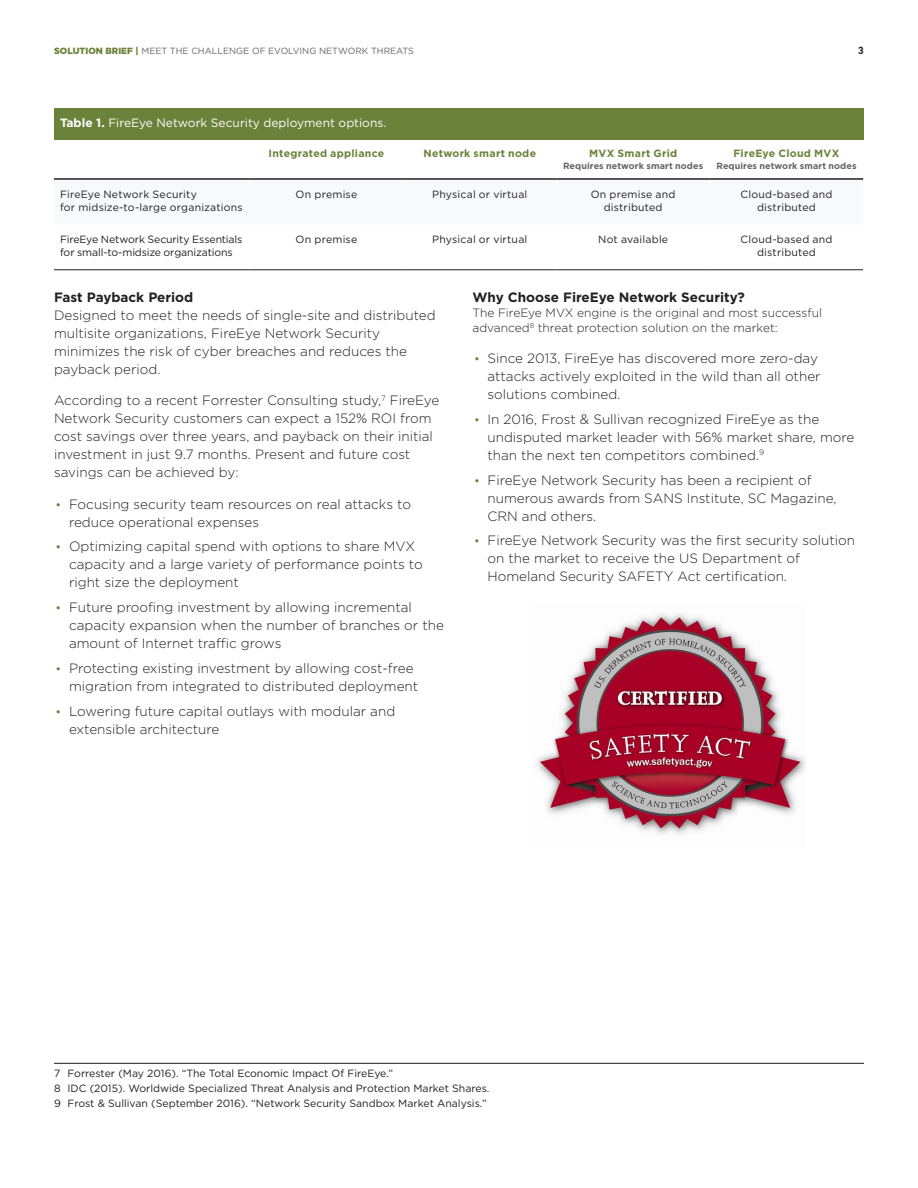
<style>
.page{position:relative;width:918px;height:1188px;background:#fff}
.page>*{position:absolute;margin:0;border:0;box-sizing:border-box;transform-origin:0 0}
.Body_Text_9_12{font:300 13.5px/18px "Gotham";color:#231f20}
.Subhead_Level_1{font:700 13.5px "Gotham";color:#231f20}
.Body_text8_5_11_5{font:300 12px/15px "Gotham";color:#231f20}
.t1{font:12px "Gotham";color:#fff}
.footnote_with_rule{font:10.5px "Gotham";color:#231f20}
.Table_Text_Body{font:10.5px/13.5px "Gotham";letter-spacing:.015em;color:#231f20;text-align:center}
.Table_Text_Body-2{font:10.5px/13.5px "Gotham";letter-spacing:-.01em;color:#231f20}
.Table_Head_2{font:700 10.5px "Gotham";letter-spacing:.025em;color:#6b823a}
.t2{font:700 10.5px "DIN2014";color:#231f20}
.t3{font:9px "Gotham";color:#656565}
.Table_Head_2-2{font:700 9px "Gotham";letter-spacing:.01em;color:#656565}
.s1{font-weight:900;color:#6b823a}
.s2{font-weight:700}
.s3{font-weight:400;font-size:12px;color:#6b823a}
</style>
<div class="page">
<img style="left:536px;top:613px;width:269px;height:221px">
<div style="left:54px;top:108px;width:809px;height:31px;background:#6b823a"></div>
<hr style="left:54px;top:178px;width:196px;height:2px;background:#231f20">
<hr style="left:250px;top:178px;width:153px;height:2px;background:#231f20">
<hr style="left:403px;top:178px;width:153px;height:2px;background:#231f20">
<hr style="left:556px;top:178px;width:154px;height:2px;background:#231f20">
<hr style="left:710px;top:178px;width:153px;height:2px;background:#231f20">
<hr style="left:54px;top:270px;width:196px;height:1px;background:#231f20">
<hr style="left:250px;top:270px;width:153px;height:1px;background:#231f20">
<hr style="left:403px;top:270px;width:153px;height:1px;background:#231f20">
<hr style="left:556px;top:270px;width:154px;height:1px;background:#231f20">
<hr style="left:710px;top:270px;width:153px;height:1px;background:#231f20">
<hr style="left:54px;top:1063px;width:810px;height:1px;background:#231f20">
<p class="t3" style="left:54px;top:45px;width:362px"><span class="s1">SOLUTION BRIEF |</span> MEET THE CHALLENGE OF EVOLVING NETWORK THREATS</p>
<p class="t2" style="left:858px;top:43px;width:7px">3</p>
<p class="t1" style="left:60px;top:115px;width:328px"><span class="s2">Table 1.</span> FireEye Network Security deployment options.</p>
<p class="Table_Head_2" style="left:269px;top:147px;width:117px">Integrated appliance</p>
<p class="Table_Head_2" style="left:423px;top:147px;width:114px">Network smart node</p>
<p class="Table_Head_2" style="left:589px;top:147px;width:90px">MVX Smart Grid</p>
<p class="Table_Head_2-2" style="left:563px;top:160px;width:142px">Requires network smart nodes</p>
<p class="Table_Head_2" style="left:734px;top:147px;width:107px">FireEye Cloud MVX</p>
<p class="Table_Head_2-2" style="left:716px;top:160px;width:142px">Requires network smart nodes</p>
<p class="Table_Text_Body" style="left:60px;top:187px;width:184px;text-align:left">FireEye Network Security<br>for midsize-to-large organizations</p>
<p class="Table_Text_Body" style="left:296px;top:187px;width:63px">On premise</p>
<p class="Table_Text_Body" style="left:432px;top:187px;width:97px">Physical or virtual</p>
<p class="Table_Text_Body" style="left:591px;top:187px;width:86px">On premise and distributed</p>
<p class="Table_Text_Body" style="left:740px;top:187px;width:94px">Cloud-based and distributed</p>
<p class="Table_Text_Body-2" style="left:60px;top:232px;width:184px">FireEye Network Security Essentials for small-to-midsize organizations</p>
<p class="Table_Text_Body" style="left:296px;top:232px;width:63px">On premise</p>
<p class="Table_Text_Body" style="left:432px;top:232px;width:97px">Physical or virtual</p>
<p class="Table_Text_Body" style="left:598px;top:232px;width:72px">Not available</p>
<p class="Table_Text_Body" style="left:740px;top:232px;width:94px">Cloud-based and distributed</p>
<p class="Subhead_Level_1" style="left:54px;top:288px;width:141px">Fast Payback Period</p>
<p class="Body_Text_9_12" style="left:54px;top:305px;width:383px">Designed to meet the needs of single-site and distributed multisite organizations, FireEye Network Security minimizes the risk of cyber breaches and reduces the payback period.</p>
<p class="Body_Text_9_12" style="left:54px;top:391px;width:387px">According to a recent Forrester Consulting study,<sup>7</sup> FireEye Network Security customers can expect a 152% ROI from cost savings over three years, and payback on their initial investment in just 9.7 months. Present and future cost savings can be achieved by:</p>
<p class="Body_Text_9_12" style="left:69px;top:494px;width:343px;text-indent:-14px"><span class="s3">•</span> Focusing security team resources on real attacks to reduce operational expenses</p>
<p class="Body_Text_9_12" style="left:69px;top:537px;width:355px;text-indent:-14px"><span class="s3">•</span> Optimizing capital spend with options to share MVX capacity and a large variety of performance points to right size the deployment</p>
<p class="Body_Text_9_12" style="left:69px;top:598px;width:376px;text-indent:-14px"><span class="s3">•</span> Future proofing investment by allowing incremental capacity expansion when the number of branches or the amount of Internet traffic grows</p>
<p class="Body_Text_9_12" style="left:69px;top:659px;width:351px;text-indent:-14px"><span class="s3">•</span> Protecting existing investment by allowing cost-free migration from integrated to distributed deployment</p>
<p class="Body_Text_9_12" style="left:69px;top:701px;width:328px;text-indent:-14px"><span class="s3">•</span> Lowering future capital outlays with modular and extensible architecture</p>
<p class="Subhead_Level_1" style="left:472px;top:288px;width:274px">Why Choose FireEye Network Security?</p>
<p class="Body_text8_5_11_5" style="left:472px;top:304px;width:351px">The FireEye MVX engine is the original and most successful advanced<sup>8</sup> threat protection solution on the market:</p>
<p class="Body_Text_9_12" style="left:488px;top:349px;width:335px;text-indent:-14px"><span class="s3">•</span> Since 2013, FireEye has discovered more zero-day attacks actively exploited in the wild than all other solutions combined.</p>
<p class="Body_Text_9_12" style="left:488px;top:410px;width:368px;text-indent:-14px"><span class="s3">•</span> In 2016, Frost &amp; Sullivan recognized FireEye as the undisputed market leader with 56% market share, more than the next ten competitors combined.<sup>9</sup></p>
<p class="Body_Text_9_12" style="left:488px;top:470px;width:351px;text-indent:-14px"><span class="s3">•</span> FireEye Network Security has been a recipient of numerous awards from SANS Institute, SC Magazine,<br>CRN and others.</p>
<p class="Body_Text_9_12" style="left:488px;top:531px;width:369px;text-indent:-14px"><span class="s3">•</span> FireEye Network Security was the first security solution on the market to receive the US Department of<br>Homeland Security SAFETY Act certification.</p>
<p class="footnote_with_rule" style="left:54px;top:1067px;width:341px">7 Forrester (May 2016). “The Total Economic Impact Of FireEye.”</p>
<p class="footnote_with_rule" style="left:54px;top:1082px;width:437px">8 IDC (2015). Worldwide Specialized Threat Analysis and Protection Market Shares.</p>
<p class="footnote_with_rule" style="left:54px;top:1097px;width:434px">9 Frost &amp; Sullivan (September 2016). “Network Security Sandbox Market Analysis.”</p>
</div>
